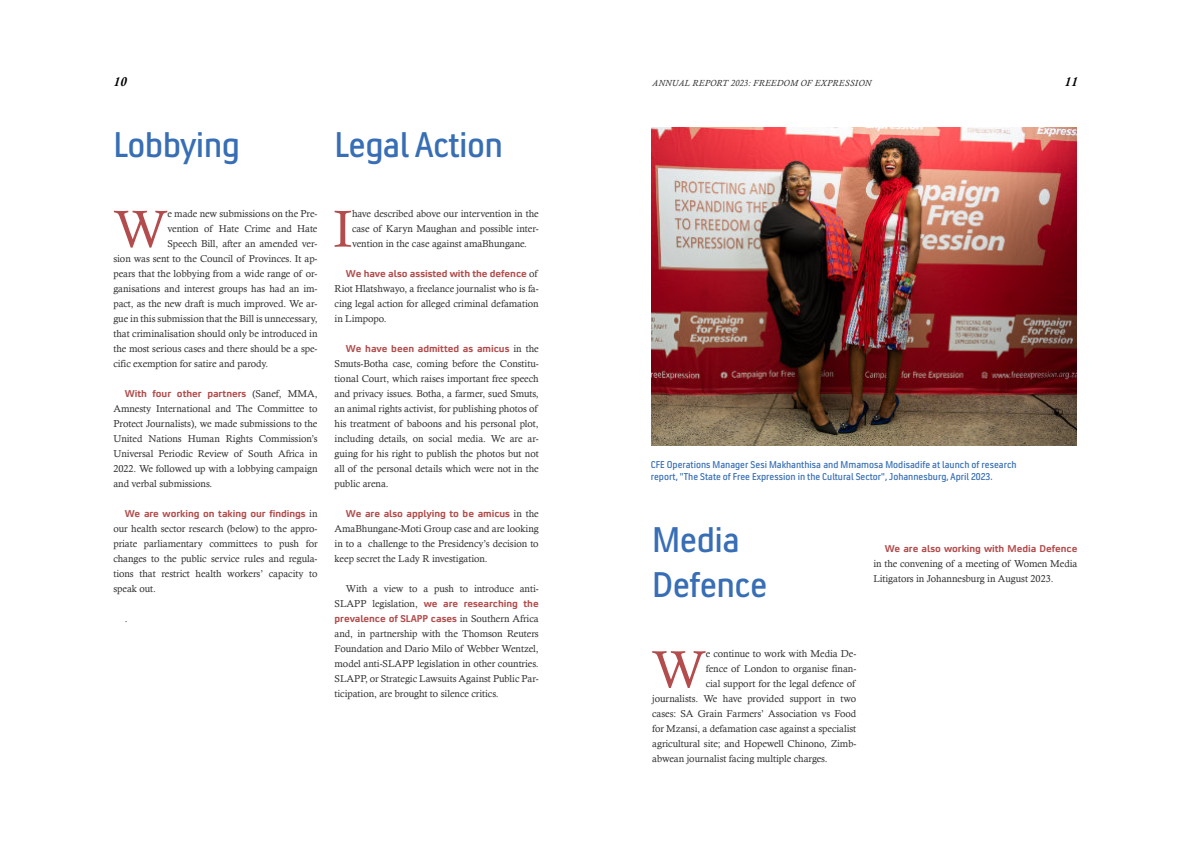
<style>
.page{position:relative;width:1191px;height:842px;background:#fff}
.page>*{position:absolute;margin:0;border:0;box-sizing:border-box;transform-origin:0 0}
.t1{font:52.1px "Calisto";color:#b34d4d}
.t2{font:36px/45px "Convection Condensed";letter-spacing:-.015em;color:#376eb5}
.t3{font:italic 700 13px "Calisto";color:#000}
.t4{font:10px/15px "Calisto";letter-spacing:-.005em;color:#303030;text-align:justify}
.t5{font:700 10px/15px "Convection";letter-spacing:-.005em;color:#b34d4d}
.t6{font:10px/12px "Convection Condensed";color:#376eb5}
.t7{font:italic 9px "Calisto";letter-spacing:.025em;color:#303030}
.s1{font-family:"Calisto";font-weight:400;color:#303030}
</style>
<div class="page">
<img style="left:652px;top:127px;width:424px;height:319px">
<h3 class="t3" style="left:113px;top:77px;width:15px">10</h3>
<p class="t7" style="left:652px;top:79px;width:221px">ANNUAL REPORT 2023: FREEDOM OF EXPRESSION</p>
<h3 class="t3" style="left:1064px;top:77px;width:15px">11</h3>
<h2 class="t2" style="left:113px;top:125px;width:128px">Lobbying</h2>
<h2 class="t2" style="left:334px;top:125px;width:170px">Legal Action</h2>
<h1 class="t1" style="left:113px;top:209px;width:56px">W</h1>
<p class="t4" style="left:167px;top:207px;width:152px">e made new submissions on the Pre-</p>
<p class="t4" style="left:167px;top:222px;width:152px">vention of Hate Crime and Hate</p>
<p class="t4" style="left:167px;top:237px;width:152px">Speech Bill, after an amended ver-</p>
<p class="t4" style="left:113px;top:252px;width:206px">sion was sent to the Council of Provinces. It ap-</p>
<p class="t4" style="left:113px;top:267px;width:206px">pears that the lobbying from a wide range of or-</p>
<p class="t4" style="left:113px;top:282px;width:206px">ganisations and interest groups has had an im-</p>
<p class="t4" style="left:113px;top:297px;width:206px">pact, as the new draft is much improved. We ar-</p>
<p class="t4" style="left:113px;top:312px;width:206px">gue in this submission that the Bill is unnecessary,</p>
<p class="t4" style="left:113px;top:327px;width:206px">that criminalisation should only be introduced in</p>
<p class="t4" style="left:113px;top:342px;width:206px">the most serious cases and there should be a spe-</p>
<p class="t4" style="left:113px;top:357px;width:156px">cific exemption for satire and parody.</p>
<p class="t5" style="left:125px;top:387px;width:194px">With four other partners <span class="s1">(Sanef, MMA,</span></p>
<p class="t4" style="left:113px;top:402px;width:206px">Amnesty International and The Committee to Protect Journalists), we made submissions to the United Nations Human Rights Commission’s Universal Periodic Review of South Africa in 2022. We followed up with a lobbying campaign and verbal submissions.</p>
<p class="t5" style="left:125px;top:507px;width:194px">We are working on taking our findings <span class="s1">in</span></p>
<p class="t4" style="left:113px;top:522px;width:206px">our health sector research (below) to the appro&shy;priate parliamentary committees to push for changes to the public service rules and regula&shy;tions that restrict health workers’ capacity to speak out.</p>
<p class="t4" style="left:125px;top:612px;width:4px">.</p>
<h1 class="t1" style="left:333px;top:209px;width:21px">I</h1>
<p class="t4" style="left:352px;top:207px;width:188px">have described above our intervention in the case of Karyn Maughan and possible inter&shy;vention in the case against amaBhungane.</p>
<p class="t5" style="left:346px;top:267px;width:193px">We have also assisted with the defence <span class="s1">of</span></p>
<p class="t4" style="left:334px;top:282px;width:206px">Riot Hlatshwayo, a freelance journalist who is fa&shy;cing legal action for alleged criminal defamation in Limpopo.</p>
<p class="t5" style="left:346px;top:342px;width:194px">We have been admitted as amicus <span class="s1">in the</span></p>
<p class="t4" style="left:334px;top:357px;width:206px">Smuts-Botha case, coming before the Constitu&shy;tional Court, which raises important free speech and privacy issues. Botha, a farmer, sued Smuts, an animal rights activist, for publishing photos of his treatment of baboons and his personal plot, including details, on social media. We are ar&shy;guing for his right to publish the photos but not all of the personal details which were not in the public arena.</p>
<p class="t5" style="left:346px;top:507px;width:194px">We are also applying to be amicus <span class="s1">in the</span></p>
<p class="t4" style="left:334px;top:522px;width:206px">AmaBhungane-Moti Group case and are looking in to a challenge to the Presidency’s decision to keep secret the Lady R investigation.</p>
<p class="t4" style="left:346px;top:582px;width:194px">With a view to a push to introduce anti-</p>
<p class="t5" style="left:334px;top:597px;width:206px"><span class="s1">SLAPP legislation,</span> we are researching the prevalence of SLAPP cases <span class="s1">in Southern Africa</span></p>
<p class="t4" style="left:334px;top:627px;width:206px">and, in partnership with the Thomson Reuters Foundation and Dario Milo of Webber Wentzel, model anti-SLAPP legislation in other countries.<br>SLAPP, or Strategic Lawsuits Against Public Par&shy;ticipation, are brought to silence critics.</p>
<p class="t6" style="left:651px;top:459px;width:367px">CFE Operations Manager Sesi Makhanthisa and Mmamosa Modisadife at launch of research report, "The State of Free Expression in the Cultural Sector", Johannesburg, April 2023.</p>
<h2 class="t2" style="left:652px;top:520px;width:117px">Media<br>Defence</h2>
<p class="t5" style="left:884px;top:542px;width:194px">We are also working with Media Defence</p>
<p class="t4" style="left:873px;top:557px;width:206px">in the convening of a meeting of Women Media<br>Litigators in Johannesburg in August 2023.</p>
<h1 class="t1" style="left:652px;top:650px;width:56px">W</h1>
<p class="t4" style="left:706px;top:647px;width:152px">e continue to work with Media De-</p>
<p class="t4" style="left:706px;top:662px;width:152px">fence of London to organise finan-</p>
<p class="t4" style="left:706px;top:677px;width:151px">cial support for the legal defence of</p>
<p class="t4" style="left:652px;top:692px;width:206px">journalists. We have provided support in two</p>
<p class="t4" style="left:652px;top:707px;width:206px">cases: SA Grain Farmers’ Association vs Food</p>
<p class="t4" style="left:652px;top:722px;width:206px">for Mzansi, a defamation case against a specialist</p>
<p class="t4" style="left:652px;top:737px;width:206px">agricultural site; and Hopewell Chinono, Zimb-</p>
<p class="t4" style="left:652px;top:752px;width:177px">abwean journalist facing multiple charges.</p>
</div>
